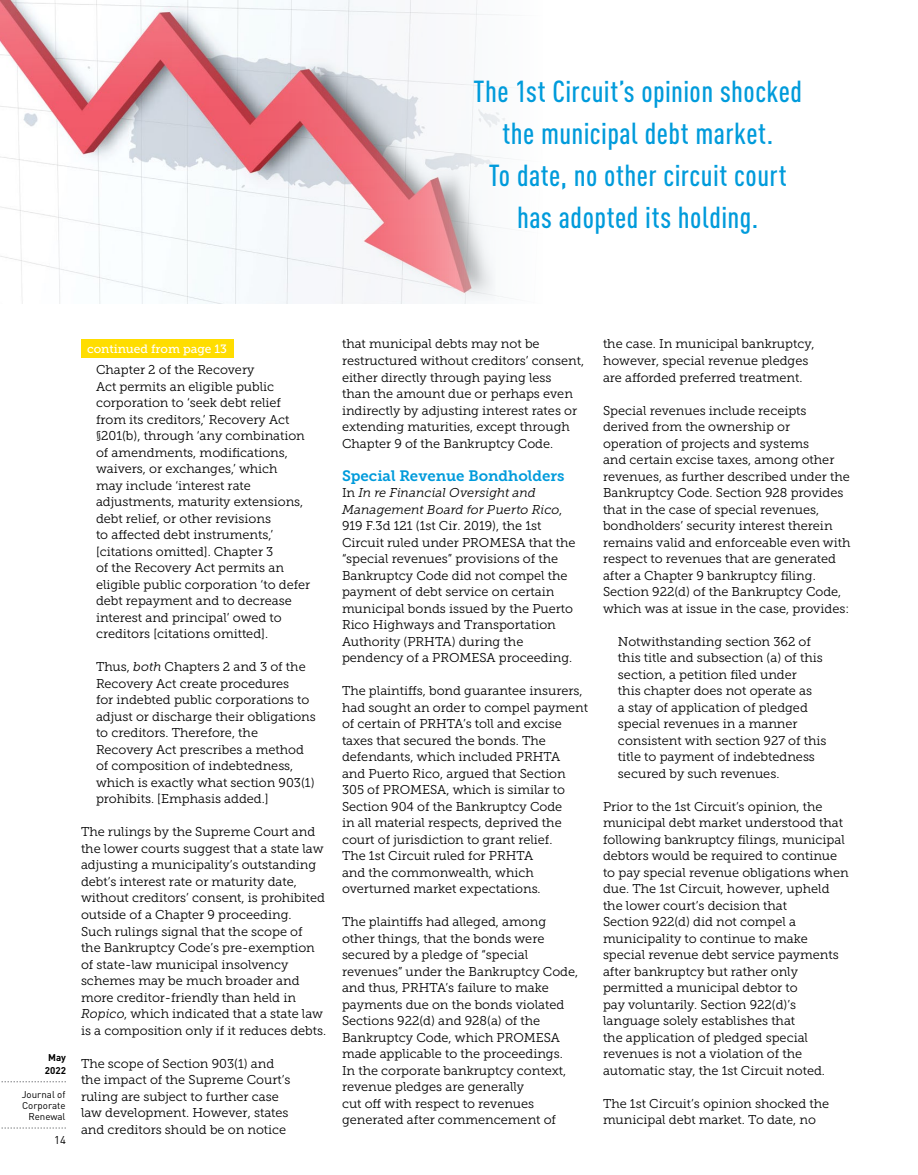
<style>
.page{position:relative;width:918px;height:1175px;background:#fff}
.page>*{position:absolute;margin:0;border:0;box-sizing:border-box;transform-origin:0 0}
.t1{font:500 condensed 30px/42px "DINOT";letter-spacing:.015em;color:#009bdb;text-align:center}
.t2{font:15px "Museo Slab 700";color:#009bdb}
.t3{font:12.75px/16.5px "Museo Slab 300";color:#000}
.t4{font:12px "Museo Slab 500";color:#fff}
.t5{font:11.25px "DINOT";color:#000}
.t6{font:9.75px/11.2px "DINOT";color:#000;text-align:right}
.t7{font:700 9.75px/12.8px "DINOT";color:#000;text-align:center}
.s1{font-style:italic}
</style>
<div class="page">
<svg style="left:1px;top:1081px;width:65px;height:1px"></svg>
<svg style="left:1px;top:1127px;width:65px;height:1px"></svg>
<div style="left:81px;top:339px;width:152px;height:19px;background:#fd0"></div>
<img style="left:0;top:0;width:512px;height:303px">
<h1 class="t1" style="left:473px;top:70px;width:330px">The 1st Circuit’s opinion shocked the municipal debt market.<br>To date, no other circuit court has adopted its holding.</h1>
<p class="t7" style="left:45px;top:1050px;width:23px">May<br>2022</p>
<p class="t6" style="left:22px;top:1088px;width:45px">Journal of<br>Corporate<br>Renewal</p>
<p class="t5" style="left:54px;top:1133px;width:13px">14</p>
<p class="t4" style="left:87px;top:342px;width:142px">continued from page 13</p>
<p class="t3" style="left:96px;top:361px;width:216px">Chapter 2 of the Recovery<br>Act permits an eligible public corporation to ‘seek debt relief from its creditors,’ Recovery Act §201(b), through ‘any combination of amendments, modifications, waivers, or exchanges,’ which<br>may include ‘interest rate adjustments, maturity extensions, debt relief, or other revisions<br>to affected debt instruments,’ [citations omitted]. Chapter 3<br>of the Recovery Act permits an eligible public corporation ‘to defer debt repayment and to decrease interest and principal’ owed to creditors [citations omitted].</p>
<p class="t3" style="left:96px;top:659px;width:221px">Thus, <span class="s1">both</span> Chapters 2 and 3 of the Recovery Act create procedures<br>for indebted public corporations to adjust or discharge their obligations to creditors. Therefore, the Recovery Act prescribes a method of composition of indebtedness, which is exactly what section 903(1) prohibits. [Emphasis added.]</p>
<p class="t3" style="left:81px;top:824px;width:247px">The rulings by the Supreme Court and the lower courts suggest that a state law adjusting a municipality’s outstanding debt’s interest rate or maturity date, without creditors’ consent, is prohibited outside of a Chapter 9 proceeding.<br>Such rulings signal that the scope of<br>the Bankruptcy Code’s pre-exemption of state-law municipal insolvency schemes may be much broader and more creditor-friendly than held in <span class="s1">Ropico</span>, which indicated that a state law is a composition only if it reduces debts.</p>
<p class="t3" style="left:81px;top:1055px;width:211px">The scope of Section 903(1) and the impact of the Supreme Court’s ruling are subject to further case law development. However, states and creditors should be on notice</p>
<p class="t3" style="left:342px;top:336px;width:244px">that municipal debts may not be restructured without creditors’ consent, either directly through paying less<br>than the amount due or perhaps even indirectly by adjusting interest rates or extending maturities, except through Chapter 9 of the Bankruptcy Code.</p>
<p class="t2" style="left:342px;top:467px;width:224px">Special Revenue Bondholders</p>
<p class="t3" style="left:342px;top:484px;width:235px">In <span class="s1">In re Financial Oversight and Management Board for Puerto Rico</span>, 919 F.3d 121 (1st Cir. 2019), the 1st Circuit ruled under PROMESA that the “special revenues” provisions of the Bankruptcy Code did not compel the payment of debt service on certain municipal bonds issued by the Puerto Rico Highways and Transportation Authority (PRHTA) during the pendency of a PROMESA proceeding.</p>
<p class="t3" style="left:342px;top:682px;width:248px">The plaintiffs, bond guarantee insurers, had sought an order to compel payment of certain of PRHTA’s toll and excise taxes that secured the bonds. The defendants, which included PRHTA<br>and Puerto Rico, argued that Section 305 of PROMESA, which is similar to Section 904 of the Bankruptcy Code<br>in all material respects, deprived the court of jurisdiction to grant relief.<br>The 1st Circuit ruled for PRHTA<br>and the commonwealth, which overturned market expectations.</p>
<p class="t3" style="left:342px;top:913px;width:238px">The plaintiffs had alleged, among other things, that the bonds were secured by a pledge of “special revenues” under the Bankruptcy Code, and thus, PRHTA’s failure to make payments due on the bonds violated Sections 922(d) and 928(a) of the Bankruptcy Code, which PROMESA made applicable to the proceedings.<br>In the corporate bankruptcy context, revenue pledges are generally<br>cut off with respect to revenues generated after commencement of</p>
<p class="t3" style="left:603px;top:336px;width:213px">the case. In municipal bankruptcy, however, special revenue pledges are afforded preferred treatment.</p>
<p class="t3" style="left:603px;top:402px;width:249px">Special revenues include receipts derived from the ownership or operation of projects and systems<br>and certain excise taxes, among other revenues, as further described under the Bankruptcy Code. Section 928 provides that in the case of special revenues, bondholders’ security interest therein remains valid and enforceable even with respect to revenues that are generated after a Chapter 9 bankruptcy filing.<br>Section 922(d) of the Bankruptcy Code, which was at issue in the case, provides:</p>
<p class="t3" style="left:618px;top:633px;width:210px">Notwithstanding section 362 of this title and subsection (a) of this section, a petition filed under<br>this chapter does not operate as<br>a stay of application of pledged special revenues in a manner consistent with section 927 of this title to payment of indebtedness secured by such revenues.</p>
<p class="t3" style="left:603px;top:798px;width:247px">Prior to the 1st Circuit’s opinion, the municipal debt market understood that following bankruptcy filings, municipal debtors would be required to continue to pay special revenue obligations when due. The 1st Circuit, however, upheld the lower court’s decision that<br>Section 922(d) did not compel a municipality to continue to make special revenue debt service payments after bankruptcy but rather only permitted a municipal debtor to<br>pay voluntarily. Section 922(d)’s language solely establishes that<br>the application of pledged special revenues is not a violation of the automatic stay, the 1st Circuit noted.</p>
<p class="t3" style="left:603px;top:1095px;width:228px">The 1st Circuit’s opinion shocked the municipal debt market. To date, no</p>
</div>
